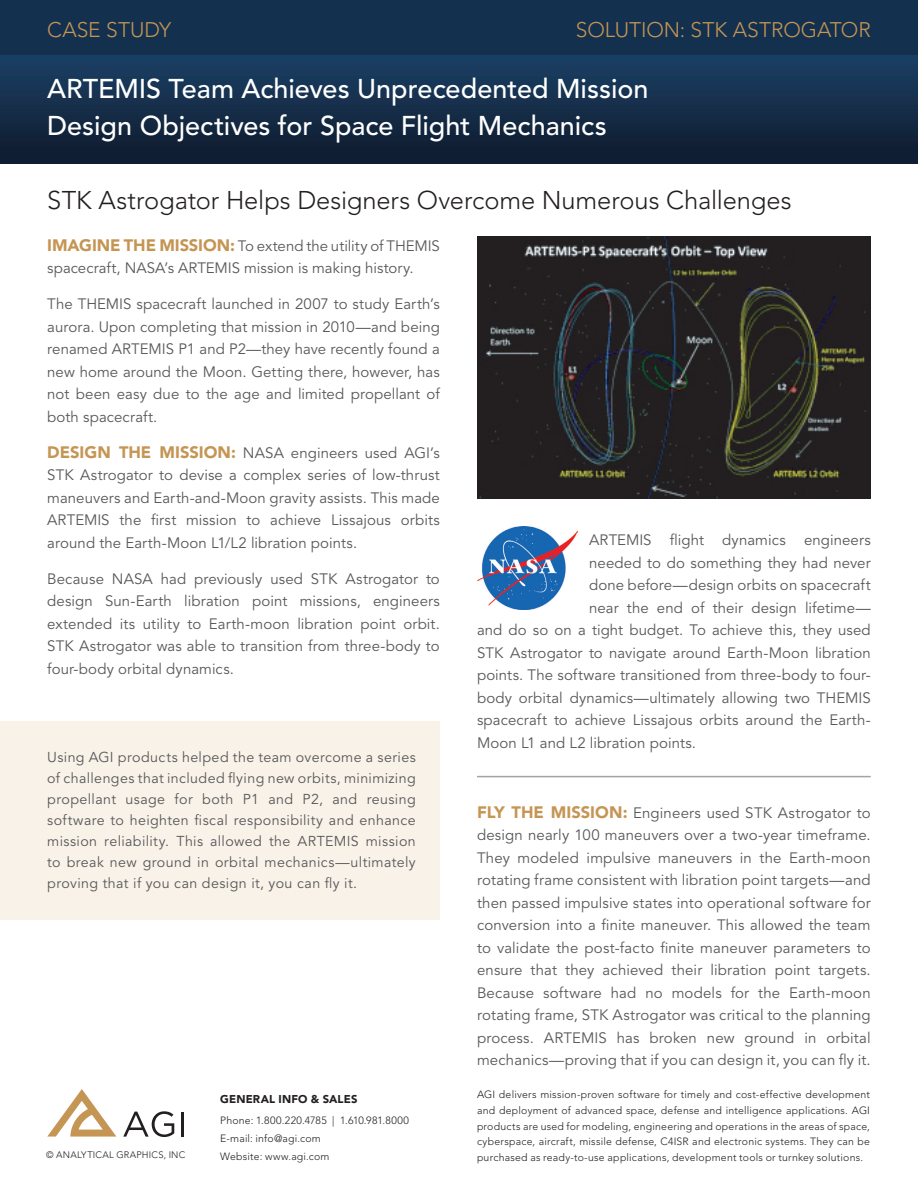
<style>
.page{position:relative;width:918px;height:1188px;background:#fff}
.page>*{position:absolute;margin:0;border:0;box-sizing:border-box;transform-origin:0 0}
.t1{font:500 27px "Avenir LT Std";color:#fff}
.t2{font:300 25.5px "Avenir LT Std";letter-spacing:-.005em;color:#231f20}
.t3{font:300 21px "Avenir LT Std";letter-spacing:-.005em;color:#c59554}
.t4{font:15px/22.5px "Avenir LT Std";letter-spacing:.005em;color:#57585a;text-align:justify}
.t5{font:14.25px/21px "Avenir LT Std";letter-spacing:.03em;color:#57585a;text-align:justify}
.t6{font:900 11.25px "Avenir LT Std";letter-spacing:.015em;color:#231f20}
.t7{font:300 10.5px/15.8px "Avenir LT Std";letter-spacing:.02em;color:#231f20;text-align:justify}
.t8{font:300 9.3px "Avenir LT Std";letter-spacing:.025em;color:#231f20}
.s1{font-weight:900;font-size:16.5px;color:#c59554}
</style>
<div class="page">
<img style="left:477px;top:237px;width:394px;height:261px">
<svg style="left:0;top:55px;width:918px;height:108px;background:#142d48"></svg>
<div style="left:0;top:0;width:918px;height:55px;background:#13304f"></div>
<svg style="left:123px;top:1111px;width:51px;height:26px"></svg>
<hr style="left:181px;top:1112px;width:3px;height:25px;background:#231f20">
<svg style="left:47px;top:1089px;width:69px;height:48px"></svg>
<hr style="left:477px;top:776px;width:394px;height:1px;background:#a1a3a6">
<img style="left:477px;top:526px;width:100px;height:83px">
<div style="left:0;top:721px;width:440px;height:199px;background:#f9f2e8"></div>
<p class="t3" style="left:47px;top:17px;width:125px">CASE STUDY</p>
<p class="t3" style="left:576px;top:17px;width:296px">SOLUTION: STK ASTROGATOR</p>
<p class="t1" style="left:47px;top:73px;width:603px">ARTEMIS Team Achieves Unprecedented Mission</p>
<p class="t1" style="left:47px;top:111px;width:561px">Design Objectives for Space Flight Mechanics</p>
<p class="t2" style="left:47px;top:185px;width:746px">STK Astrogator Helps Designers Overcome Numerous Challenges</p>
<p class="t4" style="left:47px;top:235px;width:394px"><span class="s1">IMAGINE THE MISSION:</span> To extend the utility of THEMIS spacecraft, NASA’s ARTEMIS mission is making history.</p>
<p class="t4" style="left:47px;top:293px;width:394px">The THEMIS spacecraft launched in 2007 to study Earth’s aurora. Upon completing that mission in 2010—and being renamed ARTEMIS P1 and P2—they have recently found a new home around the Moon. Getting there, however, has not been easy due to the age and limited propellant of both spacecraft.</p>
<p class="t4" style="left:47px;top:442px;width:394px"><span class="s1">DESIGN THE MISSION:</span> NASA engineers used AGI’s STK Astrogator to devise a complex series of low-thrust maneuvers and Earth-and-Moon gravity assists. This made ARTEMIS the first mission to achieve Lissajous orbits around the Earth-Moon L1/L2 libration points.</p>
<p class="t4" style="left:47px;top:568px;width:394px">Because NASA had previously used STK Astrogator to design Sun-Earth libration point missions, engineers extended its utility to Earth-moon libration point orbit.<br>STK Astrogator was able to transition from three-body to four-body orbital dynamics.</p>
<p class="t5" style="left:47px;top:747px;width:370px">Using AGI products helped the team overcome a series of challenges that included flying new orbits, minimizing propellant usage for both P1 and P2, and reusing software to heighten fiscal responsibility and enhance mission reliability. This allowed the ARTEMIS mission to break new ground in orbital mechanics—ultimately proving that if you can design it, you can fly it.</p>
<p class="t6" style="left:220px;top:1093px;width:139px">GENERAL INFO &amp; SALES</p>
<p class="t7" style="left:220px;top:1112px;width:190px">Phone: 1.800.220.4785 | 1.610.981.8000</p>
<p class="t7" style="left:220px;top:1130px;width:102px">E-mail: info@agi.com</p>
<p class="t8" style="left:46px;top:1149px;width:141px">© ANALYTICAL GRAPHICS, INC</p>
<p class="t7" style="left:220px;top:1148px;width:111px">Website: www.agi.com</p>
<p class="t4" style="left:589px;top:529px;width:283px">ARTEMIS flight dynamics engineers</p>
<p class="t4" style="left:589px;top:552px;width:283px">needed to do something they had never</p>
<p class="t4" style="left:589px;top:574px;width:283px">done before—design orbits on spacecraft</p>
<p class="t4" style="left:589px;top:597px;width:283px">near the end of their design lifetime—</p>
<p class="t4" style="left:477px;top:619px;width:395px">and do so on a tight budget. To achieve this, they used</p>
<p class="t4" style="left:477px;top:642px;width:395px">STK Astrogator to navigate around Earth-Moon libration</p>
<p class="t4" style="left:477px;top:664px;width:395px">points. The software transitioned from three-body to four-</p>
<p class="t4" style="left:477px;top:687px;width:395px">body orbital dynamics—ultimately allowing two THEMIS</p>
<p class="t4" style="left:477px;top:709px;width:395px">spacecraft to achieve Lissajous orbits around the Earth-</p>
<p class="t4" style="left:477px;top:732px;width:221px">Moon L1 and L2 libration points.</p>
<p class="t4" style="left:477px;top:802px;width:395px"><span class="s1">FLY THE MISSION:</span> Engineers used STK Astrogator to design nearly 100 maneuvers over a two-year timeframe.<br>They modeled impulsive maneuvers in the Earth-moon rotating frame consistent with libration point targets—and then passed impulsive states into operational software for conversion into a finite maneuver. This allowed the team to validate the post-facto finite maneuver parameters to ensure that they achieved their libration point targets.<br>Because software had no models for the Earth-moon rotating frame, STK Astrogator was critical to the planning process. ARTEMIS has broken new ground in orbital mechanics—proving that if you can design it, you can fly it.</p>
<p class="t7" style="left:477px;top:1087px;width:395px">AGI delivers mission-proven software for timely and cost-effective development and deployment of advanced space, defense and intelligence applications. AGI products are used for modeling, engineering and operations in the areas of space, cyberspace, aircraft, missile defense, C4ISR and electronic systems. They can be purchased as ready-to-use applications, development tools or turnkey solutions.</p>
</div>
